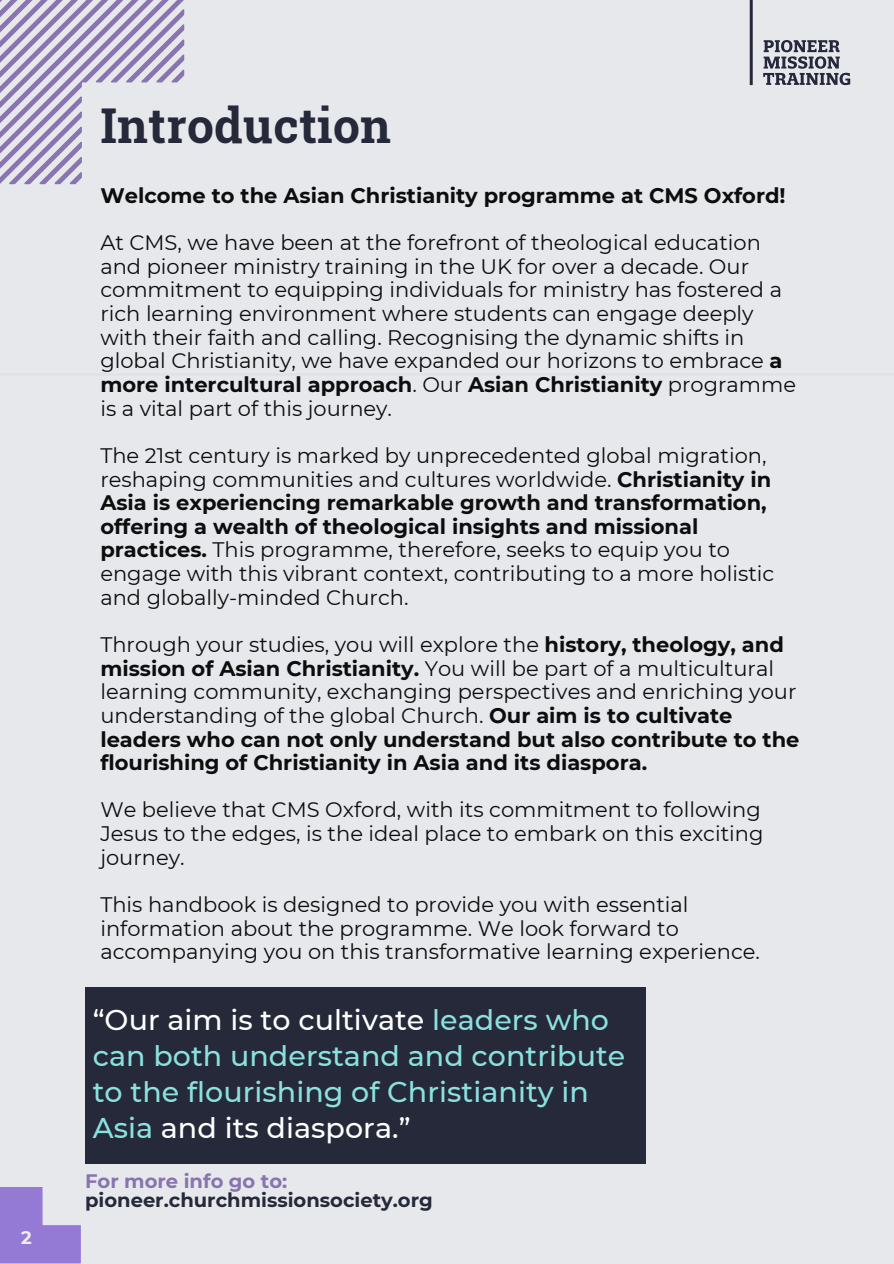
<style>
.page{position:relative;width:894px;height:1264px;background:#fff}
.page>*{position:absolute;margin:0;border:0;box-sizing:border-box;transform-origin:0 0}
.t1{font:700 48px "Roboto Slab";letter-spacing:.005em;color:#252939}
.t2{font:500 28.5px/36px "Montserrat";color:#8ae1de}
.t3{font:21px/23.7px "Montserrat";color:#0d0d0d}
.t4{font:700 21px/23.7px "Montserrat";color:#0d0d0d}
.t5{font:700 19.5px/19.2px "Montserrat";color:#252939}
.t6{font:700 18px "Montserrat";color:#f3ebef}
.s1{font-weight:700}
.s2{font-weight:400}
.s3{color:#fff}
.s4{color:#8875b0}
</style>
<div class="page">
<div style="left:0;top:0;width:893px;height:1263px;background:#e7e8ec"></div>
<svg style="left:763px;top:40px;width:87px;height:45px"></svg>
<hr style="left:749px;top:0;width:3px;height:85px;background:#252939">
<div style="left:85px;top:986px;width:560px;height:177px;background:#252939"></div>
<svg style="left:0;top:0;width:185px;height:185px"></svg>
<svg style="left:0;top:1187px;width:81px;height:76px"></svg>
<p class="t6" style="left:21px;top:1226px;width:12px">2</p>
<p class="t1" style="left:100px;top:93px;width:292px">Introduction</p>
<p class="t4" style="left:100px;top:183px;width:686px">Welcome to the Asian Christianity programme at CMS Oxford!</p>
<p class="t3" style="left:100px;top:231px;width:697px">At CMS, we have been at the forefront of theological education and pioneer ministry training in the UK for over a decade. Our commitment to equipping individuals for ministry has fostered a rich learning environment where students can engage deeply with their faith and calling. Recognising the dynamic shifts in global Christianity, we have expanded our horizons to embrace <span class="s1">a more intercultural approach</span>. Our <span class="s1">Asian Christianity</span> programme is a vital part of this journey.</p>
<h1 class="t3" style="left:100px;top:443px;width:675px">The 21st century is marked by unprecedented global migration, reshaping communities and cultures worldwide. <span class="s1">Christianity in Asia is experiencing remarkable growth and transformation, offering a wealth of theological insights and missional practices.</span> This programme, therefore, seeks to equip you to engage with this vibrant context, contributing to a more holistic and globally-minded Church.</h1>
<h3 class="t4" style="left:100px;top:632px;width:700px"><span class="s2">Through your studies, you will explore the</span> history, theology, and mission of Asian Christianity. <span class="s2">You will be part of a multicultural learning community, exchanging perspectives and enriching your understanding of the global Church.</span> Our aim is to cultivate leaders who can not only understand but also contribute to the flourishing of Christianity in Asia and its diaspora.</h3>
<p class="t3" style="left:100px;top:798px;width:664px">We believe that CMS Oxford, with its commitment to following<br>Jesus to the edges, is the ideal place to embark on this exciting journey.</p>
<p class="t3" style="left:100px;top:892px;width:661px">This handbook is designed to provide you with essential information about the programme. We look forward to accompanying you on this transformative learning experience.</p>
<p class="t2" style="left:93px;top:1001px;width:534px"><span class="s3">“Our aim is to cultivate</span> leaders who can both understand and contribute to the flourishing of Christianity in Asia <span class="s3">and its diaspora.”</span></p>
<p class="t5" style="left:85px;top:1171px;width:349px"><span class="s4">For more info go to: </span>pioneer.churchmissionsociety.org</p>
</div>
